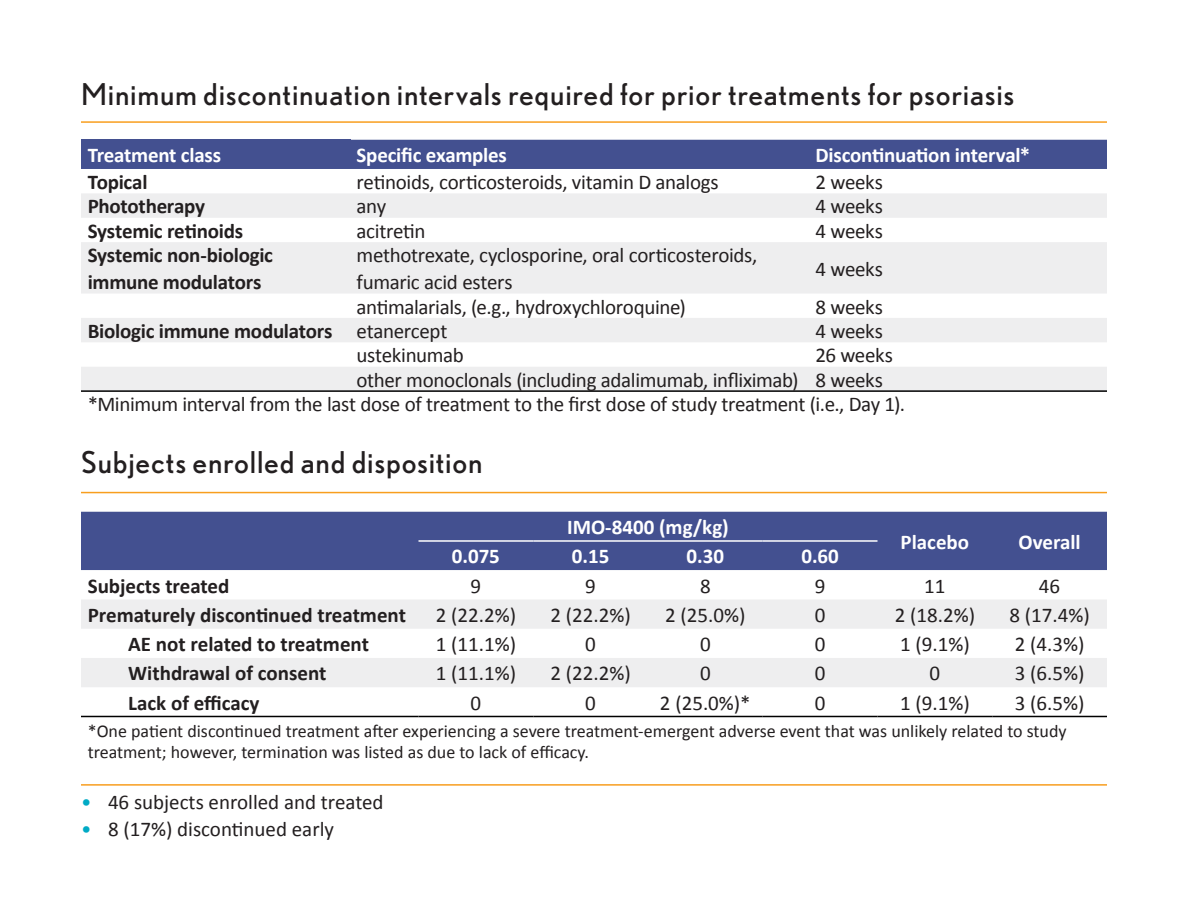
<style>
.page{position:relative;width:1188px;height:918px;background:#fff}
.page>*{position:absolute;margin:0;border:0;box-sizing:border-box;transform-origin:0 0}
.t1{font:30px "Nobel";letter-spacing:.025em;color:#231f20}
.Body{font:21px/27px "Calibri";letter-spacing:-.015em;color:#231f20}
.Body-2{font:700 21px/27px "Calibri";letter-spacing:-.01em;color:#231f20}
.Body-3{font:700 21px "Calibri";letter-spacing:-.01em;color:#fff}
.Bullet{font:21px "Calibri";color:#231f20}
.Body-4{font:18px/21px "Calibri";color:#231f20}
.s1{color:#00aac5}
</style>
<div class="page">
<hr style="left:81px;top:121px;width:1026px;height:2px;background:#f89e1e">
<div style="left:81px;top:512px;width:1026px;height:58px;background:#435090"></div>
<svg style="left:81px;top:570px;width:1026px;height:146px"></svg>
<svg style="left:81px;top:599px;width:1026px;height:88px;fill:#eeeeef"></svg>
<hr style="left:418px;top:540px;width:115px;height:2px;background:#fff">
<hr style="left:533px;top:540px;width:115px;height:2px;background:#fff">
<hr style="left:648px;top:540px;width:115px;height:2px;background:#fff">
<hr style="left:763px;top:540px;width:115px;height:2px;background:#fff">
<hr style="left:81px;top:716px;width:337px;height:1px;background:#000">
<hr style="left:418px;top:716px;width:115px;height:1px;background:#000">
<hr style="left:533px;top:716px;width:115px;height:1px;background:#000">
<hr style="left:648px;top:716px;width:115px;height:1px;background:#000">
<hr style="left:763px;top:716px;width:115px;height:1px;background:#000">
<hr style="left:878px;top:716px;width:114px;height:1px;background:#000">
<hr style="left:992px;top:716px;width:115px;height:1px;background:#000">
<hr style="left:81px;top:492px;width:1026px;height:1px;background:#f89e1e">
<hr style="left:81px;top:784px;width:1026px;height:2px;background:#f89e1e">
<div style="left:81px;top:140px;width:270px;height:29px;background:#435090"></div>
<div style="left:351px;top:140px;width:756px;height:29px;background:#435090"></div>
<svg style="left:81px;top:193px;width:1026px;height:197px;fill:#eeeeef"></svg>
<hr style="left:81px;top:390px;width:270px;height:2px;background:#000">
<hr style="left:351px;top:390px;width:459px;height:2px;background:#000">
<hr style="left:810px;top:390px;width:297px;height:2px;background:#000">
<p class="t1" style="left:81px;top:77px;width:935px">Minimum discontinuation intervals required for prior treatments for psoriasis</p>
<p class="Body-3" style="left:88px;top:142px;width:135px">Treatment class</p>
<p class="Body-3" style="left:357px;top:142px;width:152px">Specific examples</p>
<p class="Body-3" style="left:816px;top:142px;width:216px">Discontinuation interval*</p>
<p class="Body-2" style="left:88px;top:169px;width:61px">Topical</p>
<p class="Body" style="left:357px;top:169px;width:364px">retinoids, corticosteroids, vitamin D analogs</p>
<p class="Body" style="left:816px;top:169px;width:69px">2 weeks</p>
<p class="Body-2" style="left:88px;top:193px;width:119px">Phototherapy</p>
<p class="Body" style="left:357px;top:193px;width:31px">any</p>
<p class="Body" style="left:816px;top:193px;width:69px">4 weeks</p>
<p class="Body-2" style="left:88px;top:217px;width:157px">Systemic retinoids</p>
<p class="Body" style="left:357px;top:217px;width:71px">acitretin</p>
<p class="Body" style="left:816px;top:217px;width:69px">4 weeks</p>
<p class="Body-2" style="left:88px;top:242px;width:187px">Systemic non-biologic immune modulators</p>
<p class="Body" style="left:357px;top:242px;width:402px">methotrexate, cyclosporine, oral corticosteroids, fumaric acid esters</p>
<p class="Body" style="left:816px;top:255px;width:69px">4 weeks</p>
<p class="Body" style="left:357px;top:293px;width:331px">antimalarials, (e.g., hydroxychloroquine)</p>
<p class="Body" style="left:816px;top:293px;width:69px">8 weeks</p>
<p class="Body-2" style="left:88px;top:318px;width:246px">Biologic immune modulators</p>
<p class="Body" style="left:357px;top:318px;width:92px">etanercept</p>
<p class="Body" style="left:816px;top:318px;width:69px">4 weeks</p>
<p class="Body" style="left:357px;top:342px;width:109px">ustekinumab</p>
<p class="Body" style="left:816px;top:342px;width:79px">26 weeks</p>
<p class="Body" style="left:357px;top:366px;width:444px">other monoclonals (including adalimumab, infliximab)</p>
<p class="Body" style="left:816px;top:366px;width:69px">8 weeks</p>
<p class="Body" style="left:88px;top:391px;width:819px">*Minimum interval from the last dose of treatment to the first dose of study treatment (i.e., Day 1).</p>
<p class="t1" style="left:81px;top:445px;width:403px">Subjects enrolled and disposition</p>
<p class="Body-3" style="left:567px;top:514px;width:163px">IMO‑8400 (mg/kg)</p>
<p class="Body-3" style="left:452px;top:543px;width:50px">0.075</p>
<p class="Body-3" style="left:572px;top:543px;width:39px">0.15</p>
<p class="Body-3" style="left:687px;top:543px;width:39px">0.30</p>
<p class="Body-3" style="left:801px;top:543px;width:39px">0.60</p>
<p class="Body-3" style="left:901px;top:528px;width:70px">Placebo</p>
<p class="Body-3" style="left:1019px;top:528px;width:64px">Overall</p>
<p class="Body-2" style="left:88px;top:572px;width:143px">Subjects treated</p>
<p class="Body" style="left:471px;top:572px;width:12px">9</p>
<p class="Body" style="left:585px;top:572px;width:12px">9</p>
<p class="Body" style="left:700px;top:572px;width:12px">8</p>
<p class="Body" style="left:815px;top:572px;width:12px">9</p>
<p class="Body" style="left:924px;top:572px;width:23px">11</p>
<p class="Body" style="left:1039px;top:572px;width:23px">46</p>
<p class="Body-2" style="left:88px;top:602px;width:320px">Prematurely discontinued treatment</p>
<p class="Body" style="left:436px;top:602px;width:82px">2 (22.2%)</p>
<p class="Body" style="left:550px;top:602px;width:82px">2 (22.2%)</p>
<p class="Body" style="left:665px;top:602px;width:82px">2 (25.0%)</p>
<p class="Body" style="left:815px;top:602px;width:12px">0</p>
<p class="Body" style="left:895px;top:602px;width:82px">2 (18.2%)</p>
<p class="Body" style="left:1009px;top:602px;width:82px">8 (17.4%)</p>
<p class="Body-2" style="left:128px;top:631px;width:242px">AE not related to treatment</p>
<p class="Body" style="left:436px;top:631px;width:82px">1 (11.1%)</p>
<p class="Body" style="left:585px;top:631px;width:12px">0</p>
<p class="Body" style="left:700px;top:631px;width:12px">0</p>
<p class="Body" style="left:815px;top:631px;width:12px">0</p>
<p class="Body" style="left:900px;top:631px;width:71px">1 (9.1%)</p>
<p class="Body" style="left:1015px;top:631px;width:71px">2 (4.3%)</p>
<p class="Body-2" style="left:128px;top:660px;width:200px">Withdrawal of consent</p>
<p class="Body" style="left:436px;top:660px;width:82px">1 (11.1%)</p>
<p class="Body" style="left:550px;top:660px;width:82px">2 (22.2%)</p>
<p class="Body" style="left:700px;top:660px;width:12px">0</p>
<p class="Body" style="left:815px;top:660px;width:12px">0</p>
<p class="Body" style="left:930px;top:660px;width:12px">0</p>
<p class="Body" style="left:1015px;top:660px;width:71px">3 (6.5%)</p>
<p class="Body-2" style="left:128px;top:689px;width:133px">Lack of efficacy</p>
<p class="Body" style="left:471px;top:689px;width:12px">0</p>
<p class="Body" style="left:585px;top:689px;width:12px">0</p>
<p class="Body" style="left:660px;top:689px;width:92px">2 (25.0%)*</p>
<p class="Body" style="left:815px;top:689px;width:12px">0</p>
<p class="Body" style="left:900px;top:689px;width:71px">1 (9.1%)</p>
<p class="Body" style="left:1015px;top:689px;width:71px">3 (6.5%)</p>
<p class="Body-4" style="left:88px;top:720px;width:980px">*One patient discontinued treatment after experiencing a severe treatment-emergent adverse event that was unlikely related to study treatment; however, termination was listed as due to lack of efficacy.</p>
<p class="Bullet" style="left:81px;top:789px;width:304px"><span class="s1">•</span> 46 subjects enrolled and treated</p>
<p class="Bullet" style="left:81px;top:816px;width:254px"><span class="s1">•</span> 8 (17%) discontinued early</p>
</div>
